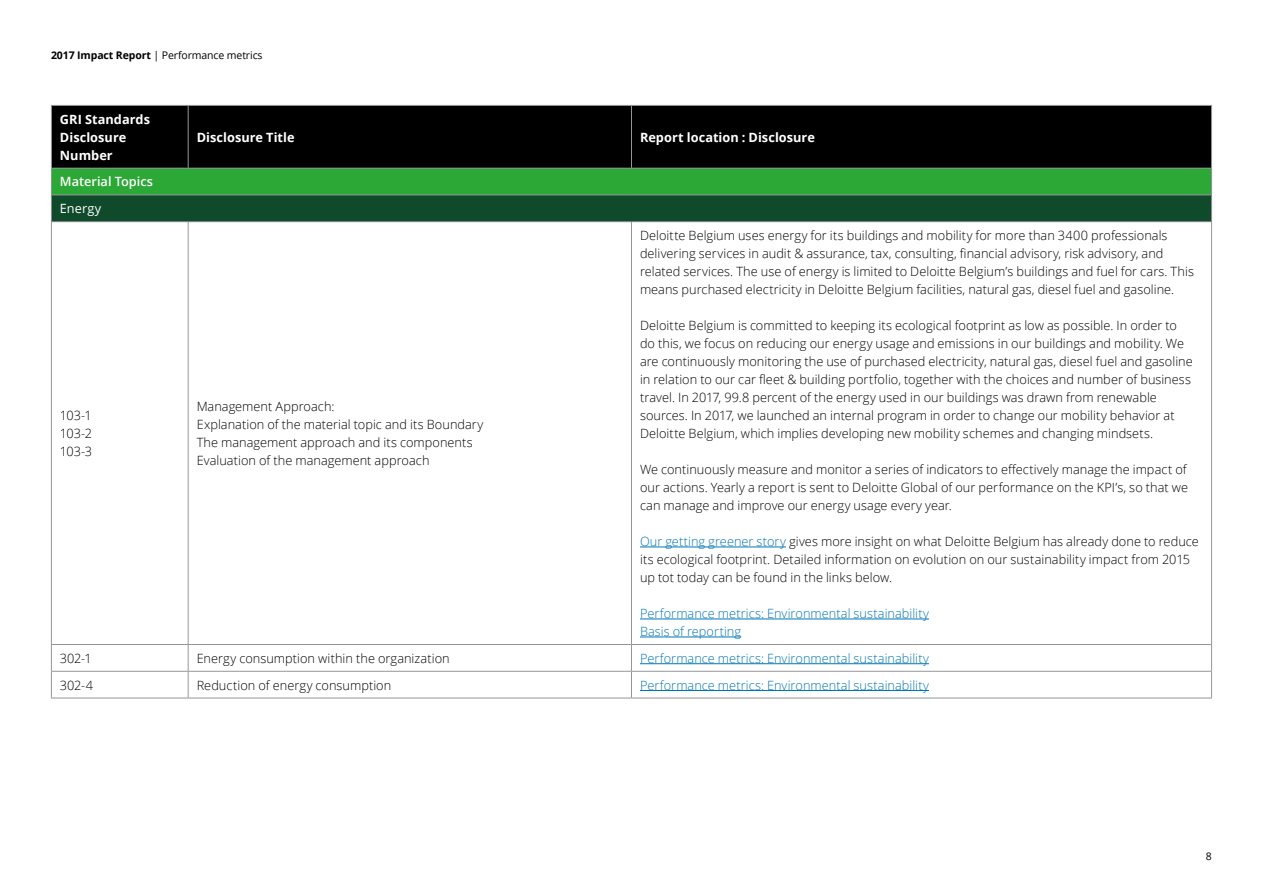
<style>
.page{position:relative;width:1263px;height:893px;background:#fff}
.page>*{position:absolute;margin:0;border:0;box-sizing:border-box;transform-origin:0 0}
.t1{font:300 12.75px/18px "Open Sans";letter-spacing:.005em;color:#000}
.t2{font:300 12.75px/18px "Open Sans";color:#0076b3}
.t3{font:700 12.75px/18px "Open Sans";letter-spacing:.005em;color:#fff}
.t4{font:600 12.75px "Open Sans";color:#fff}
.t5{font:12.75px "Open Sans";letter-spacing:.005em;color:#fff}
.t6{font:10.5px "Open Sans";letter-spacing:-.01em;color:#000}
.s1{font-weight:700}
.s2{color:#0076b3}
</style>
<div class="page">
<div style="left:52px;top:106px;width:1159px;height:62px;background:#000"></div>
<div style="left:51px;top:168px;width:1160px;height:27px;background:#2ba835"></div>
<div style="left:51px;top:195px;width:1160px;height:27px;background:#0f4a2b"></div>
<hr style="left:51px;top:105px;width:137px;height:1px;background:#94969a">
<hr style="left:51px;top:106px;width:1px;height:62px;background:#94969a">
<hr style="left:188px;top:105px;width:443px;height:1px;background:#94969a">
<hr style="left:188px;top:106px;width:1px;height:62px;background:#94969a">
<hr style="left:631px;top:105px;width:581px;height:1px;background:#94969a">
<hr style="left:631px;top:106px;width:1px;height:62px;background:#94969a">
<hr style="left:1211px;top:106px;width:1px;height:62px;background:#94969a">
<hr style="left:51px;top:168px;width:137px;height:1px;background:#94969a">
<hr style="left:188px;top:168px;width:443px;height:1px;background:#94969a">
<hr style="left:631px;top:168px;width:581px;height:1px;background:#94969a">
<hr style="left:51px;top:195px;width:137px;height:1px;background:#94969a">
<hr style="left:188px;top:195px;width:443px;height:1px;background:#94969a">
<hr style="left:631px;top:195px;width:581px;height:1px;background:#94969a">
<hr style="left:51px;top:698px;width:137px;height:1px;background:#94969a">
<hr style="left:188px;top:698px;width:443px;height:1px;background:#94969a">
<hr style="left:631px;top:698px;width:581px;height:1px;background:#94969a">
<svg style="left:51px;top:169px;width:1px;height:52px"></svg>
<svg style="left:1211px;top:169px;width:1px;height:52px"></svg>
<hr style="left:51px;top:221px;width:137px;height:1px;background:#94969a">
<hr style="left:51px;top:222px;width:1px;height:422px;background:#94969a">
<hr style="left:188px;top:221px;width:443px;height:1px;background:#94969a">
<hr style="left:188px;top:222px;width:1px;height:422px;background:#94969a">
<hr style="left:631px;top:221px;width:581px;height:1px;background:#94969a">
<hr style="left:631px;top:222px;width:1px;height:422px;background:#94969a">
<hr style="left:1211px;top:222px;width:1px;height:422px;background:#94969a">
<hr style="left:51px;top:644px;width:137px;height:1px;background:#94969a">
<hr style="left:188px;top:644px;width:443px;height:1px;background:#94969a">
<hr style="left:631px;top:644px;width:581px;height:1px;background:#94969a">
<hr style="left:51px;top:671px;width:137px;height:1px;background:#94969a">
<svg style="left:51px;top:645px;width:1px;height:53px"></svg>
<hr style="left:188px;top:671px;width:443px;height:1px;background:#94969a">
<svg style="left:188px;top:645px;width:1px;height:53px"></svg>
<hr style="left:631px;top:671px;width:581px;height:1px;background:#94969a">
<svg style="left:631px;top:645px;width:1px;height:53px"></svg>
<svg style="left:1211px;top:645px;width:1px;height:53px"></svg>
<hr style="left:640px;top:547px;width:146px;height:1px;background:#0076b3">
<hr style="left:640px;top:619px;width:289px;height:1px;background:#0076b3">
<hr style="left:640px;top:637px;width:101px;height:1px;background:#0076b3">
<hr style="left:640px;top:663px;width:289px;height:1px;background:#0076b3">
<hr style="left:640px;top:690px;width:289px;height:1px;background:#0076b3">
<p class="t6" style="left:51px;top:48px;width:213px"><span class="s1">2017 Impact Report</span> | Performance metrics</p>
<p class="t3" style="left:60px;top:110px;width:92px">GRI Standards<br>Disclosure<br>Number</p>
<p class="t4" style="left:60px;top:173px;width:95px">Material Topics</p>
<p class="t5" style="left:60px;top:200px;width:43px">Energy</p>
<p class="t3" style="left:197px;top:128px;width:99px">Disclosure Title</p>
<p class="t3" style="left:640px;top:128px;width:176px">Report location : Disclosure</p>
<p class="t1" style="left:60px;top:406px;width:34px;text-align:justify">103-1<br>103-2<br>103-3</p>
<p class="t1" style="left:197px;top:397px;width:288px">Management Approach:<br>Explanation of the material topic and its Boundary The management approach and its components Evaluation of the management approach</p>
<p class="t1" style="left:640px;top:226px;width:555px">Deloitte Belgium uses energy for its buildings and mobility for more than 3400 professionals delivering services in audit &amp; assurance, tax, consulting, financial advisory, risk advisory, and related services. The use of energy is limited to Deloitte Belgium’s buildings and fuel for cars. This means purchased electricity in Deloitte Belgium facilities, natural gas, diesel fuel and gasoline.</p>
<p class="t1" style="left:640px;top:316px;width:554px">Deloitte Belgium is committed to keeping its ecological footprint as low as possible. In order to do this, we focus on reducing our energy usage and emissions in our buildings and mobility. We are continuously monitoring the use of purchased electricity, natural gas, diesel fuel and gasoline in relation to our car fleet &amp; building portfolio, together with the choices and number of business travel. In 2017, 99.8 percent of the energy used in our buildings was drawn from renewable sources. In 2017, we launched an internal program in order to change our mobility behavior at Deloitte Belgium, which implies developing new mobility schemes and changing mindsets.</p>
<p class="t1" style="left:640px;top:460px;width:550px">We continuously measure and monitor a series of indicators to effectively manage the impact of our actions. Yearly a report is sent to Deloitte Global of our performance on the KPI’s, so that we can manage and improve our energy usage every year.</p>
<p class="t1" style="left:640px;top:532px;width:560px"><span class="s2">Our getting greener story</span> gives more insight on what Deloitte Belgium has already done to reduce its ecological footprint. Detailed information on evolution on our sustainability impact from 2015 up tot today can be found in the links below.</p>
<p class="t2" style="left:640px;top:604px;width:290px">Performance metrics: Environmental sustainability<br>Basis of reporting</p>
<p class="t1" style="left:60px;top:649px;width:33px">302-1</p>
<p class="t1" style="left:197px;top:649px;width:254px">Energy consumption within the organization</p>
<p class="t2" style="left:640px;top:649px;width:290px">Performance metrics: Environmental sustainability</p>
<p class="t1" style="left:60px;top:676px;width:35px">302-4</p>
<p class="t1" style="left:197px;top:676px;width:196px">Reduction of energy consumption</p>
<p class="t2" style="left:640px;top:676px;width:290px">Performance metrics: Environmental sustainability</p>
<p class="t6" style="left:1206px;top:849px;width:8px">8</p>
</div>
